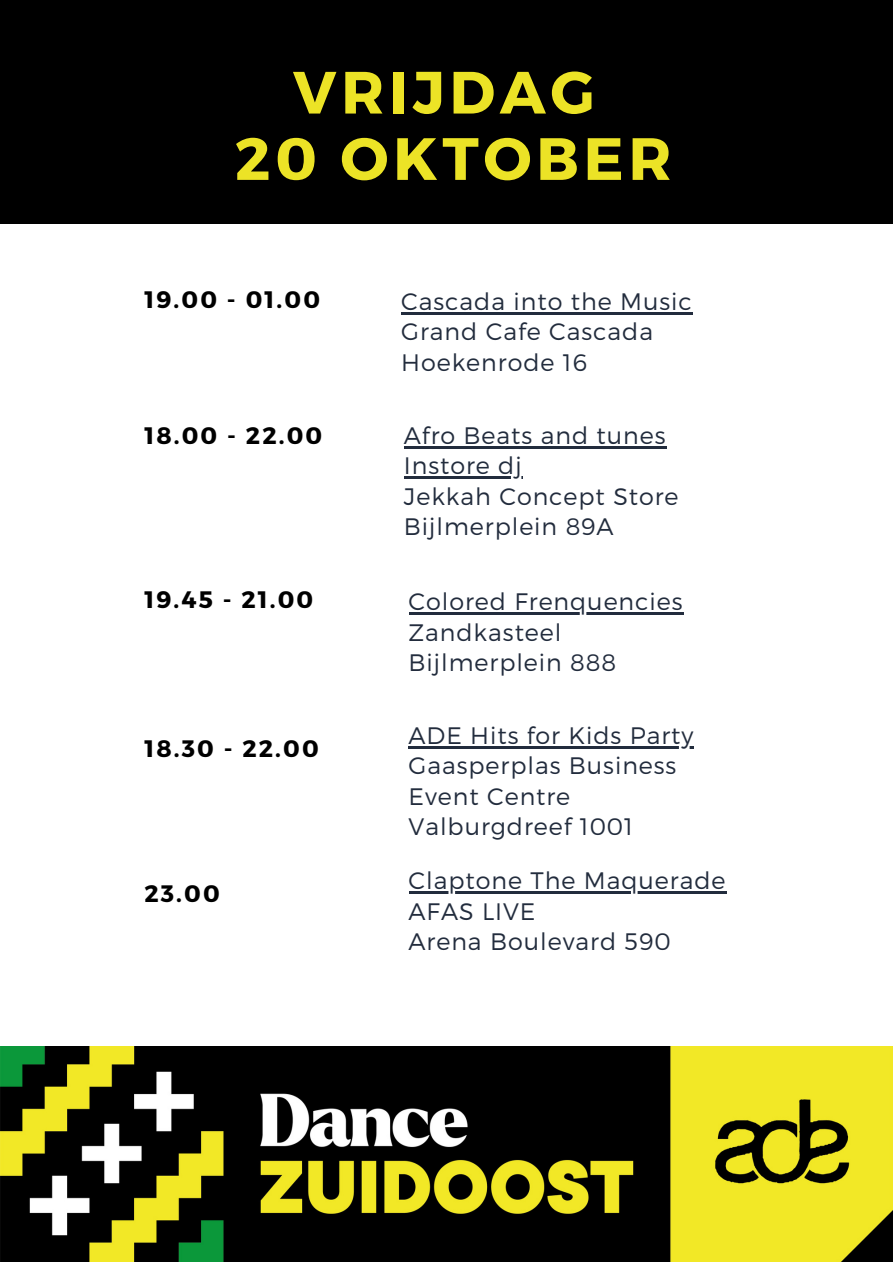
<style>
.page{position:relative;width:893px;height:1264px;background:#fff}
.page>*{position:absolute;margin:0;border:0;box-sizing:border-box;transform-origin:0 0}
.t1{font:700 59.55px "Montserrat";letter-spacing:.08em;color:#ece326}
.t2{font:300 23.85px/30.3px "Montserrat";letter-spacing:.04em;color:#222c3d}
.t3{font:700 23.85px "Montserrat";letter-spacing:.09em;color:#000}
</style>
<div class="page">
<div style="left:0;top:0;width:892px;height:224px;background:#000"></div>
<img style="left:0;top:1046px;width:892px;height:215px">
<hr style="left:404px;top:446px;width:262px;height:2px;background:#222c3d">
<hr style="left:404px;top:476px;width:118px;height:3px;background:#222c3d">
<hr style="left:408px;top:612px;width:275px;height:2px;background:#222c3d">
<hr style="left:408px;top:746px;width:286px;height:2px;background:#222c3d">
<hr style="left:408px;top:891px;width:318px;height:2px;background:#222c3d">
<hr style="left:401px;top:312px;width:291px;height:2px;background:#222c3d">
<p class="t1" style="left:293px;top:54px;width:303px">VRIJDAG</p>
<p class="t1" style="left:235px;top:120px;width:438px">20 OKTOBER</p>
<p class="t3" style="left:144px;top:284px;width:177px">19.00 - 01.00</p>
<p class="t3" style="left:144px;top:420px;width:179px">18.00 - 22.00</p>
<p class="t3" style="left:144px;top:584px;width:170px">19.45 - 21.00</p>
<p class="t3" style="left:144px;top:733px;width:176px">18.30 - 22.00</p>
<p class="t3" style="left:144px;top:878px;width:77px">23.00</p>
<p class="t2" style="left:401px;top:285px;width:292px">Cascada into the Music</p>
<p class="t2" style="left:401px;top:315px;width:253px">Grand Cafe Cascada</p>
<p class="t2" style="left:401px;top:346px;width:187px">Hoekenrode 16</p>
<p class="t2" style="left:404px;top:419px;width:263px">Afro Beats and tunes<br>Instore dj</p>
<p class="t2" style="left:404px;top:480px;width:276px">Jekkah Concept Store</p>
<p class="t2" style="left:404px;top:510px;width:211px">Bijlmerplein 89A</p>
<p class="t2" style="left:408px;top:585px;width:275px">Colored Frenquencies</p>
<p class="t2" style="left:408px;top:615px;width:154px">Zandkasteel</p>
<p class="t2" style="left:408px;top:646px;width:209px">Bijlmerplein 888</p>
<p class="t2" style="left:408px;top:719px;width:286px">ADE Hits for Kids Party</p>
<p class="t2" style="left:408px;top:749px;width:269px">Gaasperplas Business<br>Event Centre</p>
<p class="t2" style="left:408px;top:810px;width:226px">Valburgdreef 1001</p>
<p class="t2" style="left:408px;top:864px;width:318px">Claptone The Maquerade</p>
<p class="t2" style="left:408px;top:894px;width:128px">AFAS LIVE</p>
<p class="t2" style="left:408px;top:925px;width:263px">Arena Boulevard 590</p>
</div>
